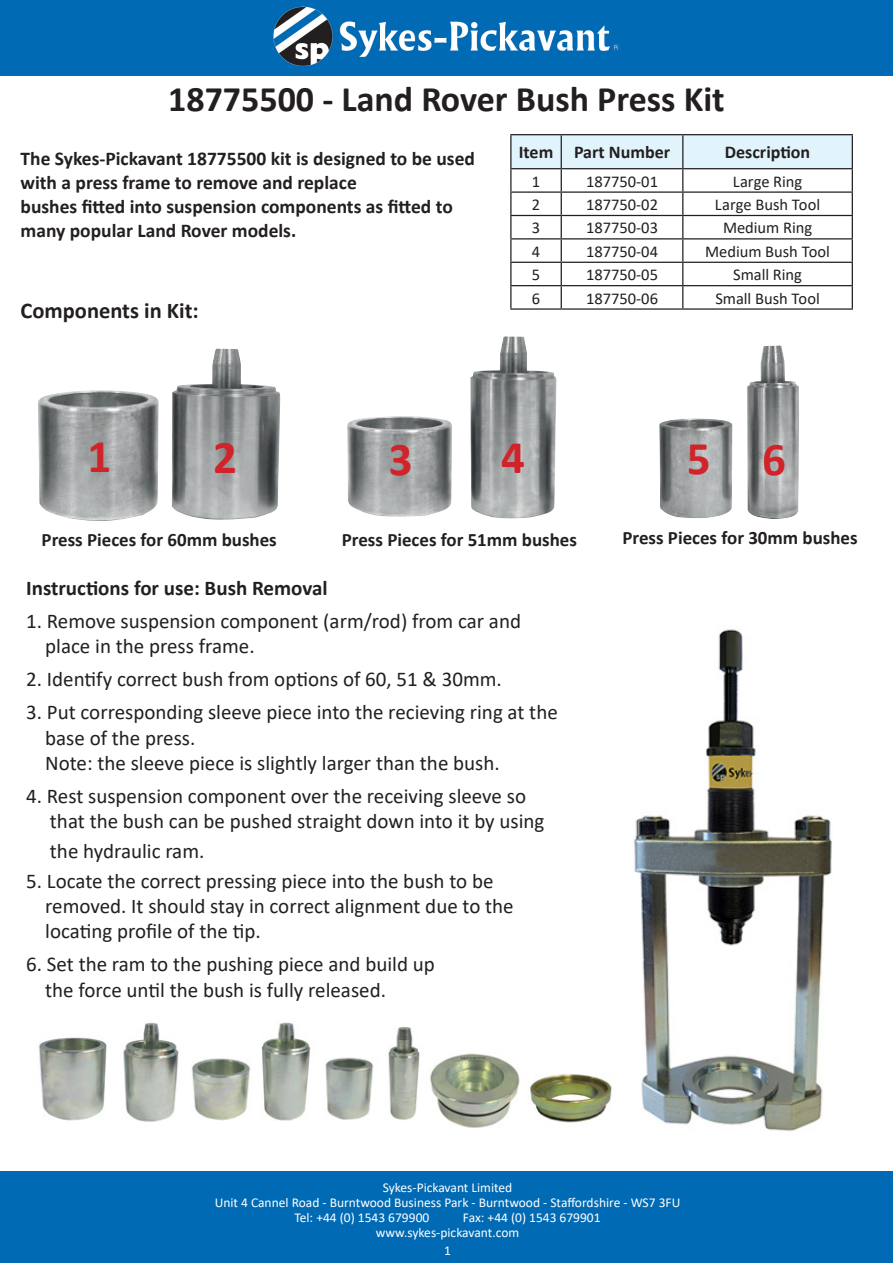
<style>
.page{position:relative;width:893px;height:1263px;background:#fff}
.page>*{position:absolute;margin:0;border:0;box-sizing:border-box;transform-origin:0 0}
.t1{font:700 47.1px "Calibri";color:#d1232a}
.t2{font:700 36px "Calibri";color:#231f20}
.t3{font:700 22.5px "Calibri";color:#231f20}
.t4{font:21px "Calibri";color:#231f20}
.t5{font:700 21px "Calibri";color:#231f20}
.t6{font:700 19.5px "Calibri";color:#231f20}
.t7{font:700 18.9px "Calibri";color:#231f20}
.t8{font:700 18px "Calibri";color:#231f20}
.t9{font:16.5px "Calibri";color:#231f20}
.t10{font:13.5px "Calibri";color:#fff}
</style>
<div class="page">
<img style="left:38px;top:1022px;width:574px;height:106px">
<div style="left:0;top:0;width:893px;height:75px;background:#006ab4"></div>
<img style="left:273px;top:6px;width:347px;height:61px">
<div style="left:0;top:1171px;width:893px;height:92px;background:#006ab4"></div>
<img style="left:38px;top:349px;width:242px;height:172px">
<img style="left:347px;top:336px;width:210px;height:183px">
<img style="left:659px;top:345px;width:140px;height:174px">
<hr style="left:510px;top:134px;width:51px;height:1px;background:#231f20">
<hr style="left:561px;top:134px;width:122px;height:1px;background:#231f20">
<hr style="left:683px;top:134px;width:170px;height:1px;background:#231f20">
<svg style="left:510px;top:135px;width:343px;height:173px"></svg>
<hr style="left:510px;top:308px;width:51px;height:2px;background:#231f20">
<hr style="left:561px;top:308px;width:122px;height:2px;background:#231f20">
<hr style="left:683px;top:308px;width:170px;height:2px;background:#231f20">
<img style="left:633px;top:629px;width:199px;height:503px">
<p class="t2" style="left:168px;top:74px;width:558px">18775500 - Land Rover Bush Press Kit</p>
<p class="t6" style="left:21px;top:144px;width:456px">The Sykes-Pickavant 18775500 kit is designed to be used</p>
<p class="t6" style="left:21px;top:168px;width:338px">with a press frame to remove and replace</p>
<p class="t6" style="left:21px;top:192px;width:434px">bushes fitted into suspension components as fitted to</p>
<p class="t6" style="left:21px;top:216px;width:277px">many popular Land Rover models.</p>
<p class="t8" style="left:519px;top:140px;width:36px">Item</p>
<p class="t8" style="left:574px;top:140px;width:98px">Part Number</p>
<p class="t8" style="left:725px;top:140px;width:87px">Description</p>
<p class="t9" style="left:532px;top:170px;width:10px">1</p>
<p class="t9" style="left:586px;top:170px;width:73px">187750-01</p>
<p class="t9" style="left:733px;top:170px;width:71px">Large Ring</p>
<p class="t9" style="left:532px;top:193px;width:10px">2</p>
<p class="t9" style="left:586px;top:193px;width:73px">187750-02</p>
<p class="t9" style="left:715px;top:193px;width:107px">Large Bush Tool</p>
<p class="t9" style="left:532px;top:216px;width:10px">3</p>
<p class="t9" style="left:586px;top:216px;width:73px">187750-03</p>
<p class="t9" style="left:723px;top:216px;width:91px">Medium Ring</p>
<p class="t9" style="left:532px;top:240px;width:10px">4</p>
<p class="t9" style="left:586px;top:240px;width:73px">187750-04</p>
<p class="t9" style="left:705px;top:240px;width:126px">Medium Bush Tool</p>
<p class="t9" style="left:532px;top:263px;width:10px">5</p>
<p class="t9" style="left:586px;top:263px;width:73px">187750-05</p>
<p class="t9" style="left:733px;top:263px;width:70px">Small Ring</p>
<p class="t9" style="left:532px;top:287px;width:10px">6</p>
<p class="t9" style="left:586px;top:287px;width:73px">187750-06</p>
<p class="t9" style="left:715px;top:287px;width:106px">Small Bush Tool</p>
<p class="t3" style="left:21px;top:294px;width:180px">Components in Kit:</p>
<p class="t1" style="left:87px;top:423px;width:25px">1</p>
<p class="t1" style="left:213px;top:424px;width:25px">2</p>
<p class="t1" style="left:389px;top:426px;width:25px">3</p>
<p class="t1" style="left:501px;top:424px;width:25px">4</p>
<p class="t1" style="left:687px;top:425px;width:25px">5</p>
<p class="t1" style="left:762px;top:426px;width:25px">6</p>
<p class="t7" style="left:42px;top:526px;width:237px">Press Pieces for 60mm bushes</p>
<p class="t7" style="left:342px;top:526px;width:237px">Press Pieces for 51mm bushes</p>
<p class="t7" style="left:622px;top:524px;width:237px">Press Pieces for 30mm bushes</p>
<p class="t5" style="left:26px;top:573px;width:303px">Instructions for use: Bush Removal</p>
<p class="t4" style="left:26px;top:607px;width:496px">1. Remove suspension component (arm/rod) from car and</p>
<p class="t4" style="left:45px;top:632px;width:211px">place in the press frame.</p>
<p class="t4" style="left:26px;top:665px;width:477px">2. Identify correct bush from options of 60, 51 &amp; 30mm.</p>
<p class="t4" style="left:26px;top:698px;width:533px">3. Put corresponding sleeve piece into the recieving ring at the</p>
<p class="t4" style="left:45px;top:723px;width:152px">base of the press.</p>
<p class="t4" style="left:45px;top:748px;width:456px">Note: the sleeve piece is slightly larger than the bush.</p>
<p class="t4" style="left:26px;top:781px;width:501px">4. Rest suspension component over the receiving sleeve so</p>
<p class="t4" style="left:50px;top:806px;width:496px">that the bush can be pushed straight down into it by using</p>
<p class="t4" style="left:50px;top:836px;width:156px">the hydraulic ram.</p>
<p class="t4" style="left:26px;top:866px;width:469px">5. Locate the correct pressing piece into the bush to be</p>
<p class="t4" style="left:45px;top:892px;width:470px">removed. It should stay in correct alignment due to the</p>
<p class="t4" style="left:45px;top:917px;width:217px">locating profile of the tip.</p>
<p class="t4" style="left:26px;top:950px;width:410px">6. Set the ram to the pushing piece and build up</p>
<p class="t4" style="left:45px;top:975px;width:342px">the force until the bush is fully released.</p>
<p class="t10" style="left:383px;top:1178px;width:131px">Sykes-Pickavant Limited</p>
<p class="t10" style="left:215px;top:1193px;width:467px">Unit 4 Cannel Road - Burntwood Business Park - Burntwood - Staffordshire - WS7 3FU</p>
<p class="t10" style="left:294px;top:1208px;width:136px">Tel: +44 (0) 1543 679900</p>
<p class="t10" style="left:463px;top:1208px;width:139px">Fax: +44 (0) 1543 679901</p>
<p class="t10" style="left:376px;top:1223px;width:145px">www.sykes-pickavant.com</p>
<p class="t10" style="left:444px;top:1241px;width:8px">1</p>
</div>
